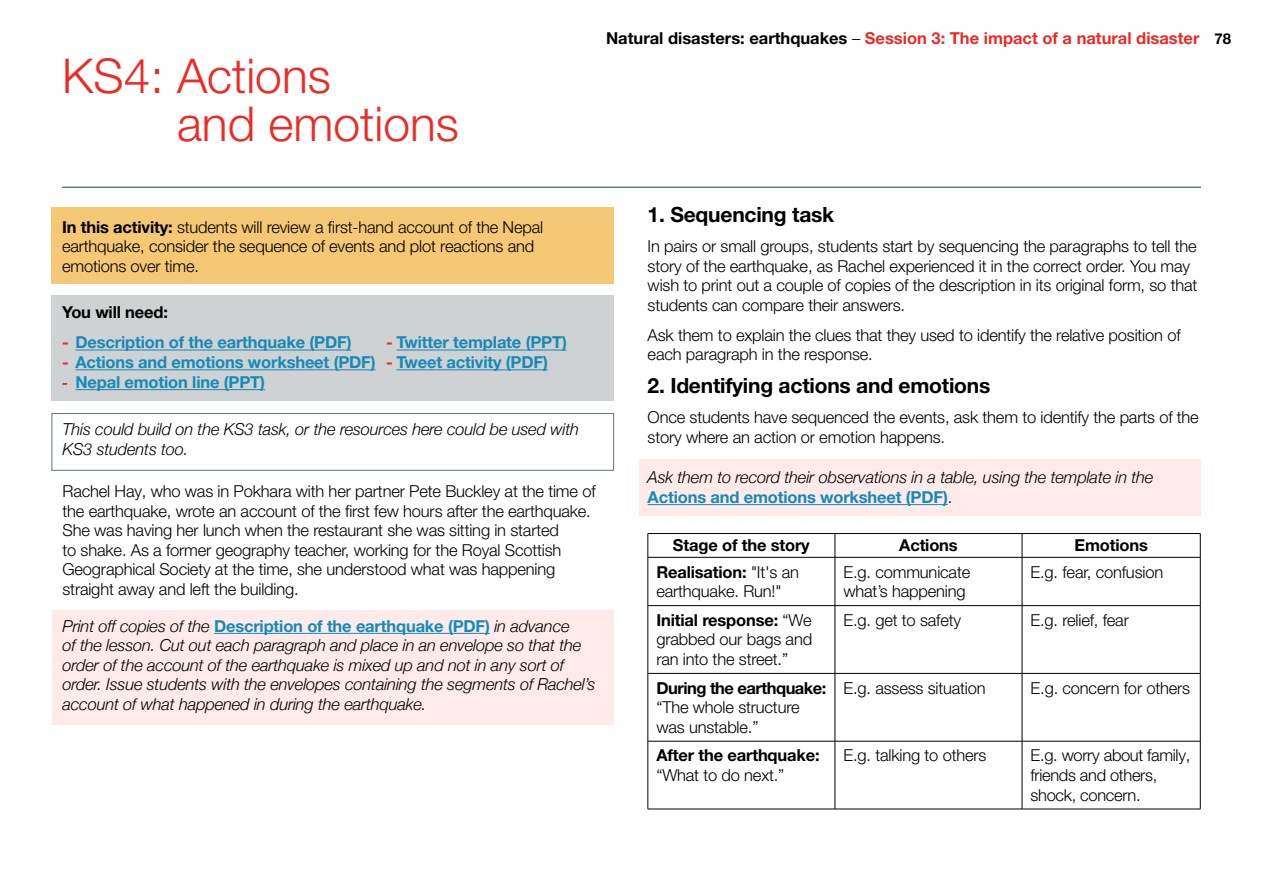
<style>
.page{position:relative;width:1263px;height:893px;background:#fff}
.page>*{position:absolute;margin:0;border:0;box-sizing:border-box;transform-origin:0 0}
.t1{font:300 48px/48px "Helvetica Neue LT Pro";color:#ee2a24}
.t2{font:700 21px "Helvetica Neue LT Pro";letter-spacing:-.01em;color:#000}
.t3{font:300 16.5px/19.5px "Helvetica Neue LT Pro";letter-spacing:-.01em;color:#000}
.t4{font:italic 300 16.5px/19.5px "Helvetica Neue";letter-spacing:-.01em;color:#000}
.t5{font:700 16.5px "Helvetica Neue LT Pro";letter-spacing:-.01em;color:#158aba}
.t6{font:700 16.5px "Helvetica Neue LT Pro";color:#ee2a24}
.t7{font:700 16.5px "Helvetica Neue LT Pro";letter-spacing:-.01em;color:#000}
.t8{font:700 16.5px "Helvetica Neue LT Pro";letter-spacing:-.03em;color:#000}
.t9{font:700 15px "Helvetica Neue LT Pro";color:#000}
.s1{color:#000}
.s2{font-weight:300;color:#000}
.s3{font-weight:700}
.s4{color:#ee2a24}
.s5{font-style:italic;font-size:15px;color:#ee2a24}
.s6{font-family:"Helvetica Neue";font-weight:300;font-style:italic;color:#000}
</style>
<div class="page">
<div style="left:639px;top:459px;width:562px;height:57px;background:#fdeae9"></div>
<div style="left:51px;top:295px;width:563px;height:105px;background:#cfd2d2"></div>
<hr style="left:75px;top:350px;width:276px;height:1px;background:#158aba">
<hr style="left:396px;top:350px;width:171px;height:1px;background:#158aba">
<hr style="left:75px;top:369px;width:301px;height:1px;background:#158aba">
<hr style="left:396px;top:369px;width:152px;height:1px;background:#158aba">
<hr style="left:75px;top:389px;width:190px;height:1px;background:#158aba">
<div style="left:52px;top:413px;width:562px;height:57px;background:#fff;border:1px solid #617a77"></div>
<div style="left:52px;top:610px;width:562px;height:115px;background:#fdeae9"></div>
<hr style="left:214px;top:633px;width:276px;height:1px;background:#158aba">
<svg style="left:835px;top:534px;width:1px;height:23px"></svg>
<svg style="left:1022px;top:534px;width:1px;height:23px"></svg>
<hr style="left:835px;top:557px;width:1px;height:48px;background:#000">
<hr style="left:1022px;top:557px;width:1px;height:48px;background:#000">
<hr style="left:835px;top:606px;width:1px;height:67px;background:#000">
<hr style="left:1022px;top:606px;width:1px;height:67px;background:#000">
<hr style="left:835px;top:674px;width:1px;height:67px;background:#000">
<hr style="left:1022px;top:674px;width:1px;height:67px;background:#000">
<hr style="left:835px;top:741px;width:1px;height:68px;background:#000">
<hr style="left:1022px;top:741px;width:1px;height:68px;background:#000">
<hr style="left:648px;top:533px;width:187px;height:1px;background:#000">
<svg style="left:648px;top:534px;width:1px;height:23px"></svg>
<hr style="left:835px;top:533px;width:187px;height:1px;background:#000">
<hr style="left:1022px;top:533px;width:178px;height:1px;background:#000">
<svg style="left:1200px;top:534px;width:1px;height:23px"></svg>
<hr style="left:648px;top:557px;width:187px;height:1px;background:#000">
<hr style="left:648px;top:557px;width:1px;height:48px;background:#000">
<hr style="left:835px;top:557px;width:187px;height:1px;background:#000">
<hr style="left:1022px;top:557px;width:178px;height:1px;background:#000">
<hr style="left:1200px;top:557px;width:1px;height:48px;background:#000">
<hr style="left:648px;top:605px;width:187px;height:1px;background:#000">
<hr style="left:648px;top:606px;width:1px;height:67px;background:#000">
<hr style="left:835px;top:605px;width:187px;height:1px;background:#000">
<hr style="left:1022px;top:605px;width:178px;height:1px;background:#000">
<hr style="left:1200px;top:606px;width:1px;height:67px;background:#000">
<hr style="left:648px;top:673px;width:187px;height:1px;background:#000">
<hr style="left:648px;top:674px;width:1px;height:67px;background:#000">
<hr style="left:835px;top:673px;width:187px;height:1px;background:#000">
<hr style="left:1022px;top:673px;width:178px;height:1px;background:#000">
<hr style="left:1200px;top:674px;width:1px;height:67px;background:#000">
<hr style="left:648px;top:741px;width:187px;height:1px;background:#000">
<hr style="left:648px;top:741px;width:1px;height:68px;background:#000">
<hr style="left:835px;top:741px;width:187px;height:1px;background:#000">
<hr style="left:1022px;top:741px;width:178px;height:1px;background:#000">
<hr style="left:1200px;top:741px;width:1px;height:68px;background:#000">
<hr style="left:648px;top:809px;width:187px;height:1px;background:#000">
<hr style="left:835px;top:809px;width:187px;height:1px;background:#000">
<hr style="left:1022px;top:809px;width:178px;height:1px;background:#000">
<hr style="left:648px;top:504px;width:300px;height:1px;background:#158aba">
<div style="left:62px;top:187px;width:1139px;height:1px;border:1px solid #617a77"></div>
<div style="left:51px;top:207px;width:563px;height:76px;background:#f5c876"></div>
<h1 class="t1" style="left:177px;top:50px;width:283px;text-indent:-115px">KS4: Actions<br>and emotions</h1>
<p class="t6" style="left:606px;top:27px;width:595px"><span class="s1">Natural disasters: earthquakes</span> <span class="s2">–</span> Session 3: The impact of a natural disaster</p>
<p class="t9" style="left:1214px;top:29px;width:18px">78</p>
<p class="t3" style="left:62px;top:217px;width:483px"><span class="s3">In this activity:</span> students will review a first-hand account of the Nepal earthquake, consider the sequence of events and plot reactions and emotions over time.</p>
<p class="t7" style="left:62px;top:302px;width:107px">You will need:</p>
<p class="t5" style="left:62px;top:332px;width:291px"><span class="s4">-</span> Description of the earthquake (PDF)</p>
<p class="t5" style="left:386px;top:332px;width:182px"><span class="s4">-</span> Twitter template (PPT)</p>
<p class="t5" style="left:62px;top:352px;width:487px"><span class="s4">-</span> Actions and emotions worksheet (PDF) <span class="s4">-</span> Tweet activity (PDF)</p>
<p class="t5" style="left:62px;top:372px;width:204px"><span class="s5">-</span> Nepal emotion line (PPT)</p>
<p class="t4" style="left:63px;top:419px;width:518px">This could build on the KS3 task, or the resources here could be used with<br>KS3 students too.</p>
<p class="t3" style="left:63px;top:481px;width:535px">Rachel Hay, who was in Pokhara with her partner Pete Buckley at the time of the earthquake, wrote an account of the first few hours after the earthquake.<br>She was having her lunch when the restaurant she was sitting in started<br>to shake. As a former geography teacher, working for the Royal Scottish Geographical Society at the time, she understood what was happening straight away and left the building.</p>
<p class="t5" style="left:63px;top:615px;width:509px"><span class="s6">Print off copies of the</span> Description of the earthquake (PDF) <span class="s6">in advance</span></p>
<p class="t4" style="left:63px;top:634px;width:534px">of the lesson. Cut out each paragraph and place in an envelope so that the order of the account of the earthquake is mixed up and not in any sort of order. Issue students with the envelopes containing the segments of Rachel’s account of what happened in during the earthquake.</p>
<p class="t2" style="left:648px;top:201px;width:188px">1. Sequencing task</p>
<p class="t3" style="left:648px;top:236px;width:551px">In pairs or small groups, students start by sequencing the paragraphs to tell the story of the earthquake, as Rachel experienced it in the correct order. You may wish to print out a couple of copies of the description in its original form, so that students can compare their answers.</p>
<p class="t3" style="left:648px;top:325px;width:534px">Ask them to explain the clues that they used to identify the relative position of each paragraph in the response.</p>
<p class="t2" style="left:648px;top:372px;width:344px">2. Identifying actions and emotions</p>
<p class="t3" style="left:648px;top:407px;width:553px">Once students have sequenced the events, ask them to identify the parts of the story where an action or emotion happens.</p>
<p class="t4" style="left:648px;top:466px;width:507px">Ask them to record their observations in a table, using the template in the</p>
<p class="t5" style="left:648px;top:487px;width:306px">Actions and emotions worksheet (PDF)<span class="s2">.</span></p>
<p class="t7" style="left:673px;top:535px;width:138px">Stage of the story</p>
<p class="t7" style="left:899px;top:535px;width:60px">Actions</p>
<p class="t7" style="left:1074px;top:535px;width:75px">Emotions</p>
<p class="t3" style="left:656px;top:562px;width:144px"><span class="s3">Realisation:</span> "It's an earthquake. Run!"</p>
<p class="t3" style="left:843px;top:562px;width:128px">E.g. communicate what’s happening</p>
<p class="t3" style="left:1030px;top:562px;width:134px">E.g. fear, confusion</p>
<p class="t3" style="left:656px;top:610px;width:157px;text-align:justify"><span class="s3">Initial response:</span> “We grabbed our bags and ran into the street.”</p>
<p class="t3" style="left:843px;top:610px;width:119px">E.g. get to safety</p>
<p class="t3" style="left:1030px;top:610px;width:100px">E.g. relief, fear</p>
<p class="t8" style="left:656px;top:677px;width:172px">During the earthquake:</p>
<p class="t3" style="left:656px;top:697px;width:145px">“The whole structure was unstable.”</p>
<p class="t3" style="left:843px;top:678px;width:144px">E.g. assess situation</p>
<p class="t3" style="left:1030px;top:678px;width:161px">E.g. concern for others</p>
<p class="t7" style="left:656px;top:745px;width:165px">After the earthquake:</p>
<p class="t3" style="left:656px;top:765px;width:129px">“What to do next.”</p>
<p class="t3" style="left:843px;top:745px;width:144px">E.g. talking to others</p>
<p class="t3" style="left:1031px;top:745px;width:161px">E.g. worry about family, friends and others, shock, concern.</p>
</div>
